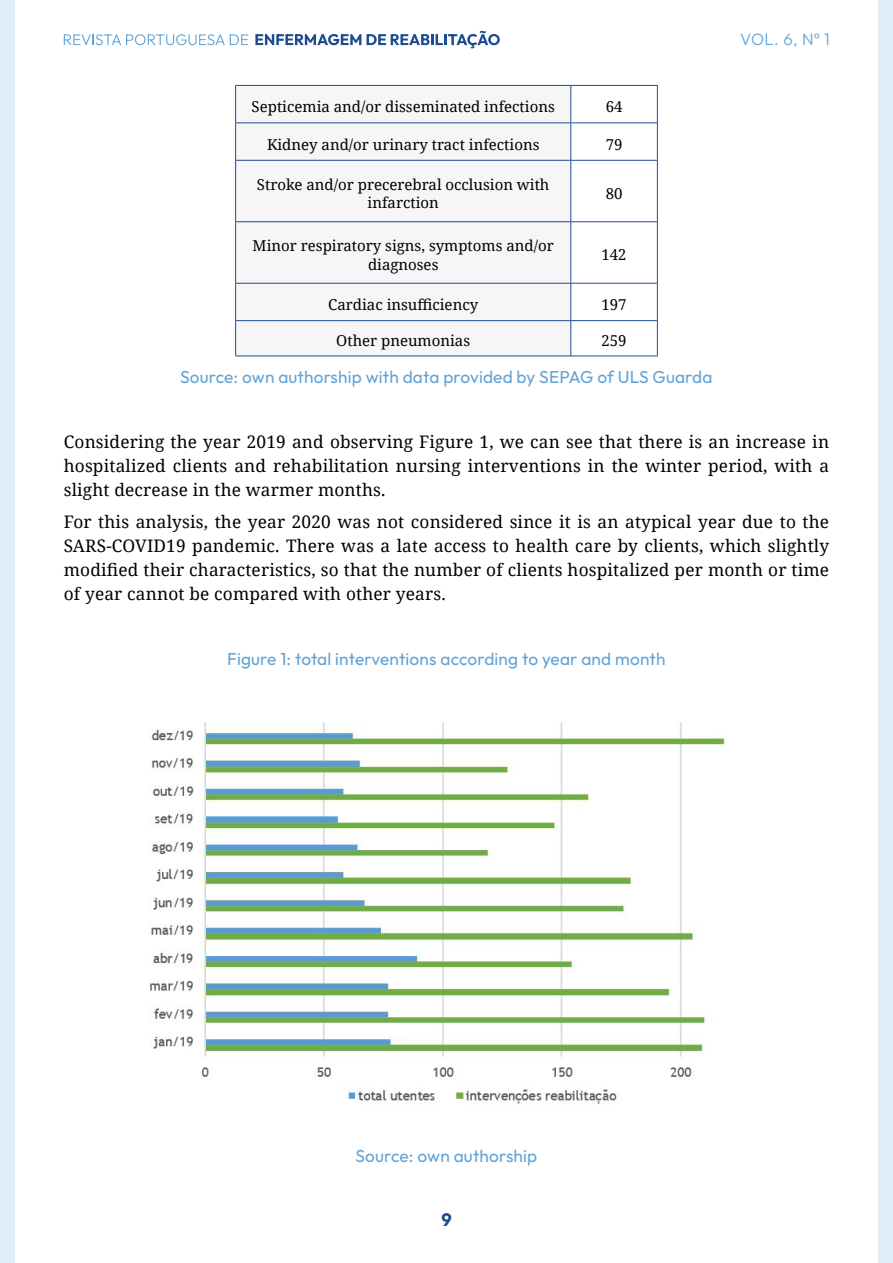
<style>
.page{position:relative;width:893px;height:1263px;background:#fff}
.page>*{position:absolute;margin:0;border:0;box-sizing:border-box;transform-origin:0 0}
.t1{font:100 18px "Outfit";color:#1d4c91}
.t2{font:17.25px/24px "Noto Serif";letter-spacing:.01em;color:#000;text-align:justify}
.t3{font:100 17.25px "Outfit";letter-spacing:.01em;color:#62a3d4}
.t4{font:100 16.5px "Outfit";color:#62a3d4}
.t5{font:15px/18px "Noto Serif";color:#000;text-align:center}
</style>
<div class="page">
<div style="left:0;top:0;width:15px;height:1263px;background:#e0ecf6"></div>
<div style="left:878px;top:0;width:15px;height:1263px;background:#e0ecf6"></div>
<svg style="left:64px;top:34px;width:184px;height:11px"></svg>
<svg style="left:255px;top:31px;width:245px;height:17px"></svg>
<div style="left:236px;top:86px;width:334px;height:270px;background:#f6f6f6"></div>
<hr style="left:235px;top:85px;width:336px;height:1px;background:#1d4c91">
<hr style="left:235px;top:86px;width:1px;height:36px;background:#1d4c91">
<hr style="left:571px;top:85px;width:87px;height:1px;background:#1d4c91">
<hr style="left:570px;top:86px;width:1px;height:36px;background:#1d4c91">
<hr style="left:657px;top:86px;width:1px;height:36px;background:#1d4c91">
<hr style="left:235px;top:122px;width:336px;height:1px;background:#1d4c91">
<hr style="left:235px;top:123px;width:1px;height:37px;background:#1d4c91">
<hr style="left:571px;top:122px;width:87px;height:1px;background:#1d4c91">
<hr style="left:570px;top:123px;width:1px;height:37px;background:#1d4c91">
<hr style="left:657px;top:123px;width:1px;height:37px;background:#1d4c91">
<hr style="left:235px;top:160px;width:336px;height:1px;background:#1d4c91">
<hr style="left:235px;top:161px;width:1px;height:60px;background:#1d4c91">
<hr style="left:571px;top:160px;width:87px;height:1px;background:#1d4c91">
<hr style="left:570px;top:161px;width:1px;height:60px;background:#1d4c91">
<hr style="left:657px;top:161px;width:1px;height:60px;background:#1d4c91">
<hr style="left:235px;top:221px;width:336px;height:1px;background:#1d4c91">
<hr style="left:235px;top:222px;width:1px;height:61px;background:#1d4c91">
<hr style="left:571px;top:221px;width:87px;height:1px;background:#1d4c91">
<hr style="left:570px;top:222px;width:1px;height:61px;background:#1d4c91">
<hr style="left:657px;top:222px;width:1px;height:61px;background:#1d4c91">
<hr style="left:235px;top:283px;width:336px;height:1px;background:#1d4c91">
<hr style="left:235px;top:284px;width:1px;height:36px;background:#1d4c91">
<hr style="left:571px;top:283px;width:87px;height:1px;background:#1d4c91">
<hr style="left:570px;top:284px;width:1px;height:36px;background:#1d4c91">
<hr style="left:657px;top:284px;width:1px;height:36px;background:#1d4c91">
<hr style="left:235px;top:320px;width:336px;height:1px;background:#1d4c91">
<hr style="left:235px;top:321px;width:1px;height:35px;background:#1d4c91">
<hr style="left:571px;top:320px;width:87px;height:1px;background:#1d4c91">
<hr style="left:570px;top:321px;width:1px;height:35px;background:#1d4c91">
<hr style="left:657px;top:321px;width:1px;height:35px;background:#1d4c91">
<hr style="left:235px;top:356px;width:336px;height:1px;background:#1d4c91">
<hr style="left:571px;top:356px;width:87px;height:1px;background:#1d4c91">
<img style="left:150px;top:722px;width:577px;height:382px">
<p class="t5" style="left:252px;top:97px;width:305px">Septicemia and/or disseminated infections</p>
<p class="t5" style="left:606px;top:97px;width:18px">64</p>
<p class="t5" style="left:267px;top:135px;width:274px">Kidney and/or urinary tract infections</p>
<p class="t5" style="left:606px;top:135px;width:18px">79</p>
<p class="t5" style="left:257px;top:175px;width:294px">Stroke and/or precerebral occlusion with infarction</p>
<p class="t5" style="left:606px;top:184px;width:18px">80</p>
<p class="t5" style="left:253px;top:236px;width:303px">Minor respiratory signs, symptoms and/or diagnoses</p>
<p class="t5" style="left:601px;top:245px;width:27px">142</p>
<p class="t5" style="left:328px;top:295px;width:151px">Cardiac insufficiency</p>
<p class="t5" style="left:601px;top:295px;width:27px">197</p>
<p class="t5" style="left:336px;top:331px;width:135px">Other pneumonias</p>
<p class="t5" style="left:601px;top:331px;width:27px">259</p>
<p class="t3" style="left:180px;top:367px;width:534px">Source: own authorship with data provided by SEPAG of ULS Guarda</p>
<p class="t4" style="left:740px;top:30px;width:91px">VOL. 6, Nº 1</p>
<p class="t2" style="left:64px;top:429px;width:767px">Considering the year 2019 and observing Figure 1, we can see that there is an increase in hospitalized clients and rehabilitation nursing interventions in the winter period, with a slight decrease in the warmer months.</p>
<p class="t2" style="left:64px;top:509px;width:767px">For this analysis, the year 2020 was not considered since it is an atypical year due to the SARS-COVID19 pandemic. There was a late access to health care by clients, which slightly modified their characteristics, so that the number of clients hospitalized per month or time of year cannot be compared with other years.</p>
<p class="t3" style="left:227px;top:649px;width:440px">Figure 1: total interventions according to year and month</p>
<p class="t3" style="left:356px;top:1146px;width:183px">Source: own authorship</p>
<p class="t1" style="left:441px;top:1210px;width:12px">9</p>
</div>
